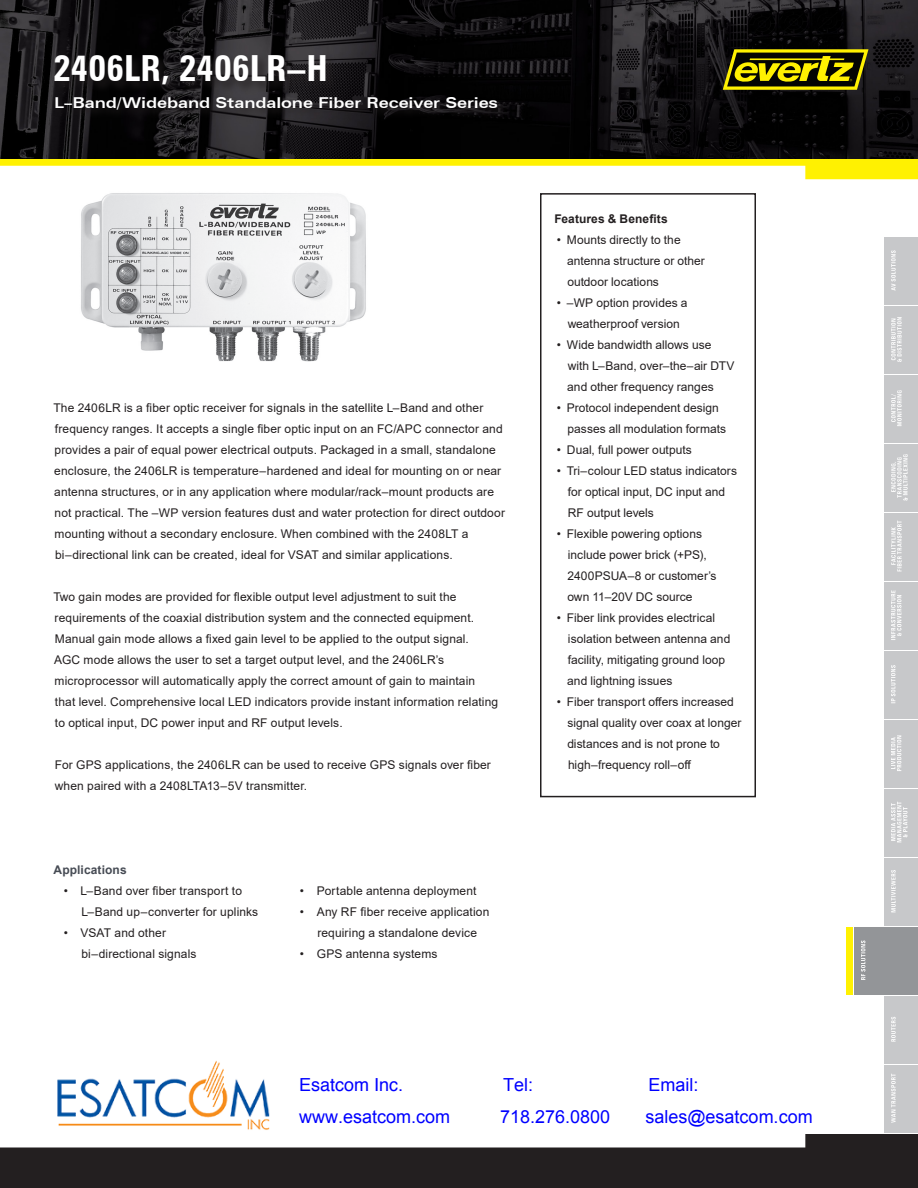
<style>
.page{position:relative;width:918px;height:1188px;background:#fff}
.page>*{position:absolute;margin:0;border:0;box-sizing:border-box;transform-origin:0 0}
.t1{font:700 condensed 36px "Zurich BT";letter-spacing:.005em;color:#fff}
.t2{font:18px "Arial";color:#00f}
.t3{font:18px "Arial";color:#00f}
.t4{font:18px "Helvetica";color:#00f}
.t5{font:700 expanded 15px "Zurich BT";letter-spacing:-.005em;color:#fff}
.Body{font:12px/21px "Arial";letter-spacing:.01em;color:#231f20}
.Body-2{font:700 12px "Arial";letter-spacing:.005em;color:#231f20}
.Body-3{font:700 12px "Arial";letter-spacing:.01em;color:#464b54}
.s1{font-family:"Arial"}
</style>
<div class="page">
<svg style="left:0;top:1134px;width:918px;height:54px;fill:#231f20"></svg>
<svg style="left:0;top:159px;width:918px;height:20px"></svg>
<img style="left:0;top:0;width:918px;height:159px">
<svg style="left:723px;top:49px;width:145px;height:41px;background:#756f03"></svg>
<img style="left:81px;top:193px;width:285px;height:169px">
<div style="left:52px;top:53px;width:286px;height:44px;background:#231f20;opacity:.75"></div>
<div style="left:54px;top:95px;width:455px;height:27px;background:#231f20;opacity:.75"></div>
<div style="left:540px;top:193px;width:216px;height:604px;border:2px solid #231f20"></div>
<div style="left:884px;top:1065px;width:34px;height:67px;background:#c7c8ca"></div>
<svg style="left:891px;top:1074px;width:5px;height:49px"></svg>
<div style="left:884px;top:996px;width:34px;height:68px;background:#c7c8ca"></div>
<svg style="left:891px;top:1017px;width:5px;height:25px"></svg>
<div style="left:854px;top:927px;width:64px;height:67px;background:#939598"></div>
<div style="left:846px;top:927px;width:7px;height:67px;background:#fff101"></div>
<svg style="left:861px;top:941px;width:4px;height:39px"></svg>
<div style="left:884px;top:858px;width:34px;height:68px;background:#c7c8ca"></div>
<svg style="left:891px;top:870px;width:5px;height:42px"></svg>
<div style="left:884px;top:789px;width:34px;height:67px;background:#c7c8ca"></div>
<svg style="left:891px;top:802px;width:16px;height:40px"></svg>
<div style="left:884px;top:720px;width:34px;height:68px;background:#c7c8ca"></div>
<svg style="left:891px;top:735px;width:10px;height:36px"></svg>
<div style="left:884px;top:651px;width:34px;height:67px;background:#c7c8ca"></div>
<svg style="left:891px;top:665px;width:4px;height:38px"></svg>
<div style="left:884px;top:582px;width:34px;height:68px;background:#c7c8ca"></div>
<svg style="left:891px;top:590px;width:10px;height:50px"></svg>
<div style="left:884px;top:513px;width:34px;height:67px;background:#c7c8ca"></div>
<svg style="left:891px;top:521px;width:11px;height:50px"></svg>
<div style="left:884px;top:444px;width:34px;height:68px;background:#c7c8ca"></div>
<svg style="left:891px;top:454px;width:17px;height:47px"></svg>
<div style="left:884px;top:375px;width:34px;height:67px;background:#c7c8ca"></div>
<svg style="left:891px;top:390px;width:11px;height:36px"></svg>
<div style="left:884px;top:306px;width:34px;height:68px;background:#c7c8ca"></div>
<svg style="left:891px;top:317px;width:11px;height:45px"></svg>
<div style="left:884px;top:237px;width:34px;height:67px;background:#c7c8ca"></div>
<svg style="left:891px;top:250px;width:5px;height:41px"></svg>
<img style="left:54px;top:1060px;width:225px;height:83px">
<p class="t1" style="left:53px;top:47px;width:276px">2406LR, 2406LR–H</p>
<p class="t5" style="left:54px;top:94px;width:445px">L–Band/Wideband Standalone Fiber Receiver Series</p>
<p class="Body" style="left:53px;top:397px;width:453px">The 2406LR is a fiber optic receiver for signals in the satellite L–Band and other frequency ranges. It accepts a single fiber optic input on an FC/APC connector and provides a pair of equal power electrical outputs. Packaged in a small, standalone enclosure, the 2406LR is temperature–hardened and ideal for mounting on or near antenna structures, or in any application where modular/rack–mount products are not practical. The –WP version features dust and water protection for direct outdoor mounting without a secondary enclosure. When combined with the 2408LT a bi–directional link can be created, ideal for VSAT and similar applications.</p>
<p class="Body" style="left:53px;top:586px;width:446px">Two gain modes are provided for flexible output level adjustment to suit the requirements of the coaxial distribution system and the connected equipment.<br>Manual gain mode allows a fixed gain level to be applied to the output signal.<br>AGC mode allows the user to set a target output level, and the 2406LR’s microprocessor will automatically apply the correct amount of gain to maintain<br>that level. Comprehensive local LED indicators provide instant information relating to optical input, DC power input and RF output levels.</p>
<p class="Body" style="left:55px;top:754px;width:438px">For GPS applications, the 2406LR can be used to receive GPS signals over fiber when paired with a 2408LTA13–5V transmitter.</p>
<p class="Body-3" style="left:54px;top:861px;width:75px">Applications</p>
<p class="Body" style="left:81px;top:880px;width:178px;text-indent:-18px">• L–Band over fiber transport to<br>L–Band up–converter for uplinks</p>
<p class="Body" style="left:81px;top:922px;width:116px;text-indent:-18px">• VSAT and other bi–directional signals</p>
<p class="Body" style="left:300px;top:880px;width:178px">• Portable antenna deployment</p>
<p class="Body" style="left:300px;top:901px;width:191px;text-align:center">• Any RF fiber receive application requiring a standalone device</p>
<p class="Body" style="left:300px;top:943px;width:139px">• GPS antenna systems</p>
<p class="Body-2" style="left:554px;top:210px;width:115px">Features &amp; Benefits</p>
<p class="Body" style="left:567px;top:229px;width:139px;text-indent:-10px">• Mounts directly to the antenna structure or other outdoor locations</p>
<p class="Body" style="left:557px;top:292px;width:132px;text-align:center">• –WP option provides a weatherproof version</p>
<p class="Body" style="left:567px;top:334px;width:169px;text-indent:-10px">• Wide bandwidth allows use with L–Band, over–the–air DTV and other frequency ranges</p>
<p class="Body" style="left:568px;top:397px;width:160px;text-indent:-11px">• Protocol independent design passes all modulation formats</p>
<p class="Body" style="left:557px;top:439px;width:136px">• Dual, full power outputs</p>
<p class="Body" style="left:568px;top:460px;width:171px;text-indent:-11px">• Tri–colour LED status indicators for optical input, DC input and<br>RF output levels</p>
<p class="Body" style="left:567px;top:523px;width:151px;text-indent:-10px">• Flexible powering options include power brick (+PS),<br>2400PSUA–8 or customer’s own 11–20V DC source</p>
<p class="Body" style="left:567px;top:607px;width:165px;text-indent:-10px">• Fiber link provides electrical isolation between antenna and facility, mitigating ground loop and lightning issues</p>
<p class="Body" style="left:567px;top:691px;width:176px;text-indent:-10px">• Fiber transport offers increased signal quality over coax at longer distances and is not prone to high–frequency roll–off</p>
<h2 class="t4" style="left:299px;top:1071px;width:106px">Esatcom Inc<span class="s1">.</span></h2>
<h2 class="t3" style="left:299px;top:1105px;width:153px">www.esatcom.com</h2>
<h2 class="t2" style="left:503px;top:1073px;width:32px">Tel:</h2>
<h2 class="t2" style="left:648px;top:1073px;width:52px">Email:</h2>
<h2 class="t2" style="left:500px;top:1105px;width:112px">718.276.0800</h2>
<h2 class="t2" style="left:645px;top:1105px;width:169px">sales@esatcom.com</h2>
</div>
